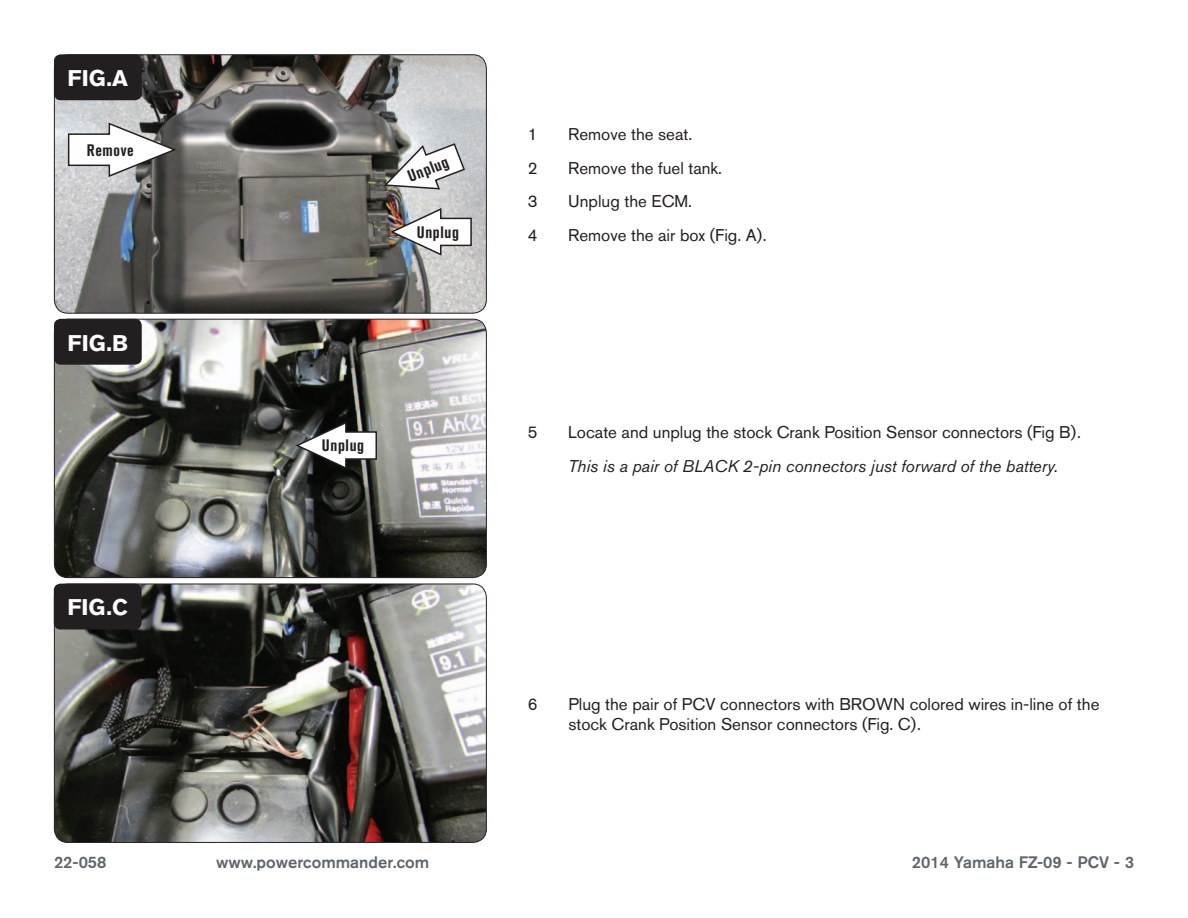
<style>
.page{position:relative;width:1188px;height:918px;background:#fff}
.page>*{position:absolute;margin:0;border:0;box-sizing:border-box;transform-origin:0 0}
.t1{font:700 22.5px "Akzidenz Grotesk BQ";color:#fff}
.Bodycopy{font:16.8px/20.2px "Akzidenz Grotesk BQ";color:#231f20}
.Bodycopy-2{font:italic 16.8px "Akzidenz Grotesk BQ";color:#231f20}
.t2{font:500 16.5px "Akzidenz Grotesk BQ";color:#5e656c}
.Callouts{font:700 condensed 16.5px "Akzidenz Grotesk BQ";letter-spacing:.04em;color:#231f20}
</style>
<div class="page">
<img style="left:54px;top:55px;width:431px;height:257px">
<div style="left:54px;top:54px;width:433px;height:260px;border:1px solid #231f20;border-radius:14px"></div>
<div style="left:54px;top:54px;width:88px;height:46px;background:#231f20;border-radius:7px"></div>
<svg style="left:53px;top:387px;width:1px;height:26px"></svg>
<img style="left:54px;top:319px;width:432px;height:259px">
<div style="left:54px;top:319px;width:433px;height:259px;border:1px solid #231f20;border-radius:14px"></div>
<div style="left:54px;top:319px;width:88px;height:46px;background:#231f20;border-radius:7px"></div>
<svg style="left:67px;top:121px;width:112px;height:57px"></svg>
<img style="left:389px;top:207px;width:84px;height:50px">
<svg style="left:382px;top:142px;width:84px;height:48px"></svg>
<img style="left:54px;top:584px;width:432px;height:258px">
<div style="left:54px;top:584px;width:433px;height:259px;border:1px solid #231f20;border-radius:14px"></div>
<svg style="left:184px;top:362px;width:195px;height:193px"></svg>
<div style="left:54px;top:584px;width:88px;height:45px;background:#231f20;border-radius:7px"></div>
<p class="t1" style="left:68px;top:65px;width:62px">FIG.A</p>
<p class="Callouts" style="left:87px;top:141px;width:48px">Remove</p>
<p class="t1" style="left:68px;top:330px;width:62px">FIG.B</p>
<p class="t1" style="left:68px;top:594px;width:62px">FIG.C</p>
<p class="Callouts" style="left:405px;top:168px;width:44px;rotate:-21deg">Unplug</p>
<p class="Callouts" style="left:417px;top:223px;width:44px">Unplug</p>
<p class="Bodycopy" style="left:528px;top:124px;width:11px">1</p>
<p class="Bodycopy" style="left:568px;top:124px;width:126px">Remove the seat.</p>
<p class="Bodycopy" style="left:528px;top:157px;width:11px">2</p>
<p class="Bodycopy" style="left:568px;top:157px;width:156px">Remove the fuel tank.</p>
<p class="Bodycopy" style="left:528px;top:191px;width:11px">3</p>
<p class="Bodycopy" style="left:568px;top:191px;width:125px">Unplug the ECM.</p>
<p class="Bodycopy" style="left:528px;top:225px;width:11px">4</p>
<p class="Bodycopy" style="left:568px;top:225px;width:200px">Remove the air box (Fig. A).</p>
<p class="Callouts" style="left:322px;top:436px;width:44px">Unplug</p>
<p class="Bodycopy" style="left:528px;top:422px;width:11px">5</p>
<p class="Bodycopy" style="left:568px;top:422px;width:514px">Locate and unplug the stock Crank Position Sensor connectors (Fig B).</p>
<p class="Bodycopy-2" style="left:568px;top:456px;width:491px">This is a pair of BLACK 2-pin connectors just forward of the battery.</p>
<p class="Bodycopy" style="left:528px;top:694px;width:11px">6</p>
<p class="Bodycopy" style="left:568px;top:694px;width:533px">Plug the pair of PCV connectors with BROWN colored wires in-line of the stock Crank Position Sensor connectors (Fig. C).</p>
<p class="t2" style="left:54px;top:852px;width:54px">22-058</p>
<p class="t2" style="left:216px;top:852px;width:215px">www.powercommander.com</p>
<p class="t2" style="left:912px;top:852px;width:224px">2014 Yamaha FZ-09 - PCV - 3</p>
</div>
